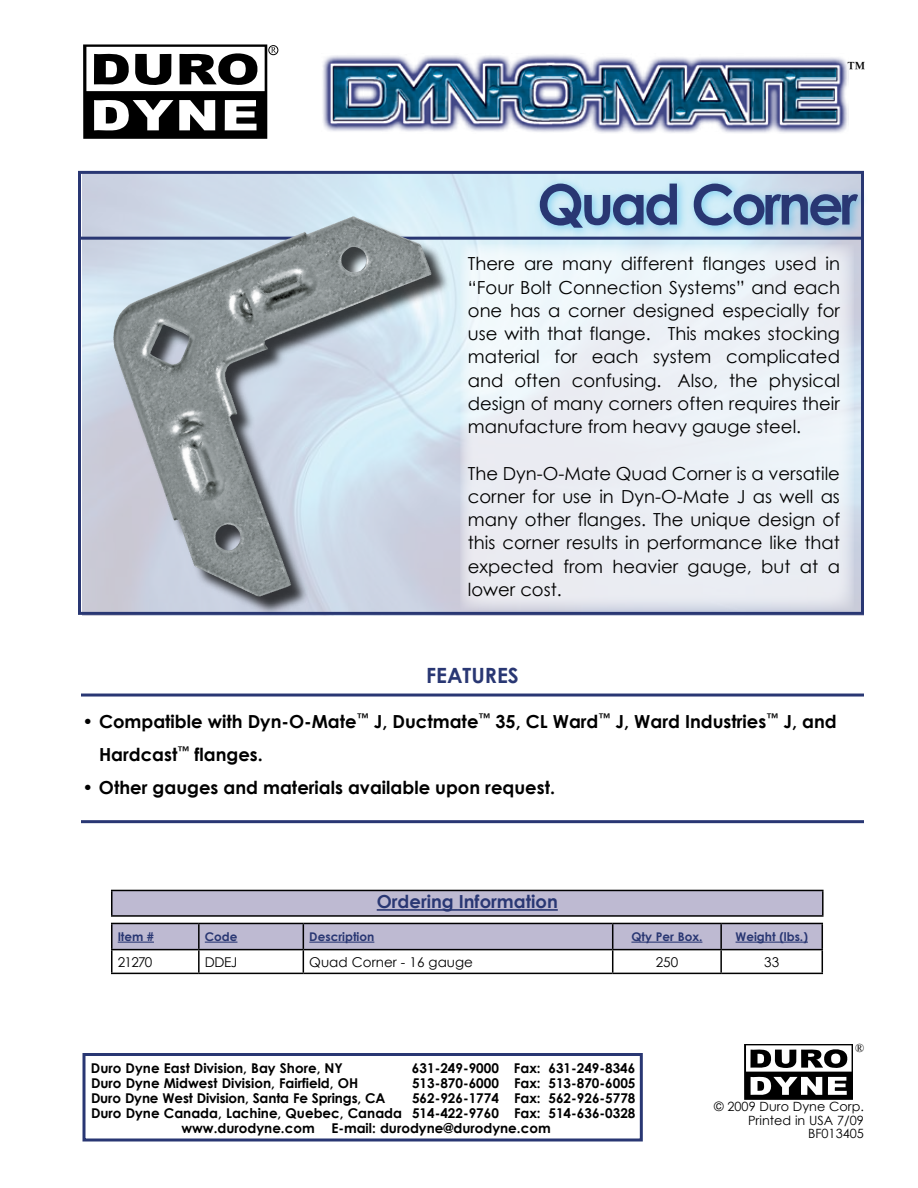
<style>
.page{position:relative;width:918px;height:1188px;background:#fff}
.page>*{position:absolute;margin:0;border:0;box-sizing:border-box;transform-origin:0 0}
.t1{font:700 55.65px "Century Gothic";letter-spacing:-.06em;color:#293773}
.t2{font:700 21px "Century Gothic";color:#293773}
.t3{font:18px/23.2px "Century Gothic";color:#000;text-align:justify}
.t4{font:700 18px/33px "Century Gothic";color:#000}
.t5{font:700 18px "Century Gothic";color:#293773}
.t6{font:18px "Times New Roman";color:#000}
.t7{font:700 13.5px "Century Gothic";color:#000}
.t8{font:13.5px "Century Gothic";color:#000}
.t9{font:12.75px/13.5px "Century Gothic";color:#000;text-align:right}
.t10{font:700 12px "Century Gothic";color:#293773}
.t11{font:12px "Times New Roman";color:#000}
</style>
<div class="page">
<svg style="left:460px;top:244px;width:394px;height:366px;background:#eaeef4"></svg>
<div style="left:269px;top:45px;width:9px;height:10px;border:1px solid #000;border-radius:50%"></div>
<svg style="left:83px;top:44px;width:193px;height:95px"></svg>
<svg style="left:744px;top:1044px;width:109px;height:56px"></svg>
<div style="left:112px;top:890px;width:711px;height:26px;background:#bebad2"></div>
<hr style="left:111px;top:890px;width:713px;height:1px;background:#000">
<svg style="left:111px;top:891px;width:1px;height:24px"></svg>
<hr style="left:822px;top:891px;width:2px;height:24px;background:#000">
<hr style="left:111px;top:915px;width:713px;height:2px;background:#000">
<hr style="left:377px;top:909px;width:181px;height:2px;background:#293773">
<svg style="left:111px;top:923px;width:712px;height:50px"></svg>
<hr style="left:111px;top:973px;width:88px;height:1px;background:#000">
<hr style="left:199px;top:973px;width:104px;height:1px;background:#000">
<hr style="left:303px;top:973px;width:310px;height:1px;background:#000">
<hr style="left:613px;top:973px;width:108px;height:1px;background:#000">
<hr style="left:721px;top:973px;width:102px;height:1px;background:#000">
<hr style="left:118px;top:942px;width:36px;height:1px;background:#293773">
<hr style="left:205px;top:942px;width:32px;height:1px;background:#293773">
<hr style="left:309px;top:942px;width:65px;height:1px;background:#293773">
<hr style="left:631px;top:942px;width:71px;height:1px;background:#293773">
<hr style="left:736px;top:942px;width:72px;height:1px;background:#293773">
<img style="left:323px;top:55px;width:526px;height:78px">
<div style="left:82px;top:1053px;width:561px;height:89px;border:3px solid #293773"></div>
<hr style="left:81px;top:820px;width:783px;height:3px;background:#293773">
<hr style="left:81px;top:237px;width:783px;height:3px;background:#293773">
<div style="left:532px;top:176px;width:337px;height:64px;background:#00a1e3;opacity:.4"></div>
<div style="left:78px;top:171px;width:786px;height:444px;border:3px solid #293773"></div>
<hr style="left:81px;top:694px;width:783px;height:3px;background:#293773">
<div style="left:114px;top:218px;width:337px;height:398px;background:#000;opacity:.75"></div>
<img style="left:225px;top:344px;width:43px;height:87px">
<p class="t6" style="left:848px;top:56px;width:19px">™</p>
<h1 class="t1" style="left:537px;top:162px;width:322px">Quad Corner</h1>
<p class="t3" style="left:468px;top:252px;width:374px">There are many different flanges used in “Four Bolt Connection Systems” and each one has a corner designed especially for use with that flange. This makes stocking material for each system complicated and often confusing. Also, the physical design of many corners often requires their manufacture from heavy gauge steel.</p>
<p class="t3" style="left:468px;top:461px;width:374px">The Dyn-O-Mate Quad Corner is a versatile corner for use in Dyn-O-Mate J as well as many other flanges. The unique design of this corner results in performance like that expected from heavier gauge, but at a lower cost.</p>
<p class="t2" style="left:426px;top:659px;width:82px">Features</p>
<p class="t4" style="left:99px;top:704px;width:739px;text-indent:-16px">• Compatible with Dyn-O-Mate<sup>™</sup> J, Ductmate<sup>™</sup> 35, CL Ward<sup>™</sup> J, Ward Industries<sup>™</sup> J, and<br>Hardcast<sup>™</sup> flanges.</p>
<p class="t4" style="left:82px;top:770px;width:474px">• Other gauges and materials available upon request.</p>
<p class="t5" style="left:377px;top:888px;width:183px">Ordering Information</p>
<p class="t10" style="left:118px;top:928px;width:38px">Item #</p>
<p class="t10" style="left:205px;top:928px;width:34px">Code</p>
<p class="t10" style="left:309px;top:928px;width:67px">Description</p>
<p class="t10" style="left:631px;top:928px;width:72px">Qty Per Box.</p>
<p class="t10" style="left:736px;top:928px;width:74px">Weight (lbs.)</p>
<p class="t8" style="left:118px;top:952px;width:36px">21270</p>
<p class="t8" style="left:205px;top:952px;width:34px">DDEJ</p>
<p class="t8" style="left:309px;top:952px;width:165px">Quad Corner - 16 gauge</p>
<p class="t8" style="left:656px;top:952px;width:24px">250</p>
<p class="t8" style="left:764px;top:952px;width:16px">33</p>
<p class="t11" style="left:855px;top:1040px;width:11px">®</p>
<p class="t7" style="left:91px;top:1058px;width:254px">Duro Dyne East Division, Bay Shore, NY</p>
<p class="t7" style="left:412px;top:1058px;width:225px">631-249-9000 Fax: 631-249-8346</p>
<p class="t7" style="left:91px;top:1073px;width:269px">Duro Dyne Midwest Division, Fairfield, OH</p>
<p class="t7" style="left:412px;top:1073px;width:225px">513-870-6000 Fax: 513-870-6005</p>
<p class="t7" style="left:91px;top:1088px;width:296px">Duro Dyne West Division, Santa Fe Springs, CA</p>
<p class="t7" style="left:412px;top:1088px;width:225px">562-926-1774 Fax: 562-926-5778</p>
<p class="t7" style="left:91px;top:1103px;width:546px">Duro Dyne Canada, Lachine, Quebec, Canada 514-422-9760 Fax: 514-636-0328</p>
<p class="t7" style="left:181px;top:1118px;width:371px">www.durodyne.com E-mail: durodyne@durodyne.com</p>
<p class="t9" style="left:714px;top:1100px;width:151px">© 2009 Duro Dyne Corp.<br>Printed in USA 7/09<br>BF013405</p>
</div>
